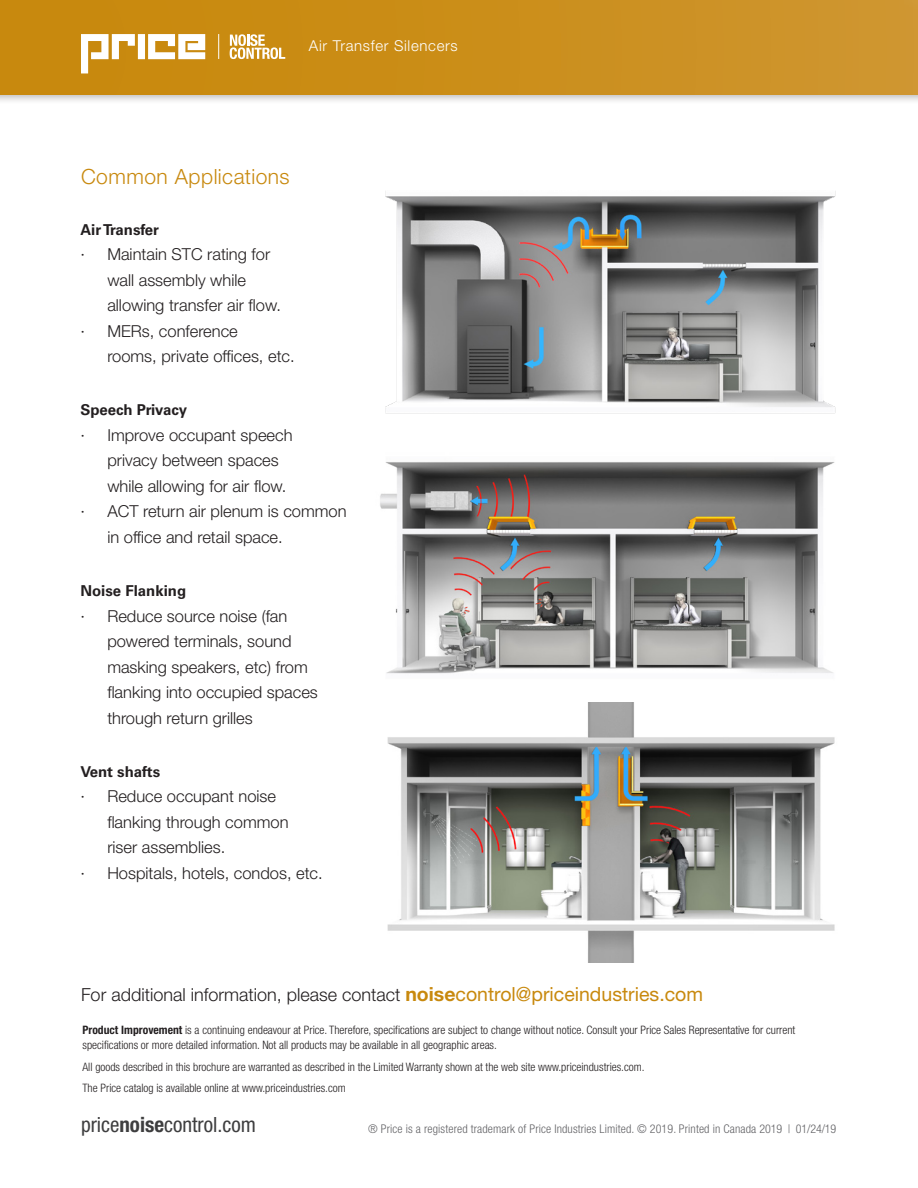
<style>
.page{position:relative;width:918px;height:1188px;background:#fff}
.page>*{position:absolute;margin:0;border:0;box-sizing:border-box;transform-origin:0 0}
.t1{font:condensed 21px "Helvetica Neue LT Std";color:#3e3e3f}
.header_3{font:300 21px "Helvetica Neue LT Std";letter-spacing:.025em;color:#c8890e}
.Body_Copy{font:300 18px "Helvetica Neue LT Std";color:#231f20}
.t2{font:300 16.5px/25.5px "Helvetica Neue LT Std";color:#231f20}
.Body{font:700 15px "Univers LT Std";color:#231f20}
.t3{font:300 15px "Helvetica Neue LT Std";letter-spacing:.045em;color:#fff}
.t4{font:300 condensed 12px "Helvetica Neue LT Std";letter-spacing:.01em;color:#636366}
.t5{font:300 condensed 11.7px/14.7px "Helvetica Neue LT Std";color:#231f20}
.s1{font-weight:700;font-size:19.5px;color:#c8890e}
.s2{font-weight:400;font-size:19.5px;color:#c8890e}
.s3{font-weight:700}
</style>
<div class="page">
<div style="left:0;top:0;width:918px;height:104px;background:#231f20;opacity:.3"></div>
<div style="left:0;top:0;width:918px;height:94px;background:linear-gradient(to right,#c78708,#ce952e)"></div>
<svg style="left:218px;top:34px;width:1px;height:25px"></svg>
<svg style="left:81px;top:34px;width:54px;height:39px"></svg>
<div style="left:138px;top:34px;width:7px;height:25px;background:#fff"></div>
<svg style="left:148px;top:34px;width:57px;height:25px"></svg>
<svg style="left:230px;top:34px;width:55px;height:25px"></svg>
<img style="left:904px;top:0;width:14px;height:94px">
<img style="left:380px;top:462px;width:455px;height:212px">
<img style="left:387px;top:702px;width:448px;height:261px">
<img style="left:385px;top:191px;width:451px;height:223px">
<p class="t3" style="left:309px;top:37px;width:150px">Air Transfer Silencers</p>
<p class="header_3" style="left:81px;top:163px;width:210px">Common Applications</p>
<p class="Body" style="left:80px;top:220px;width:80px">Air Transfer</p>
<p class="t2" style="left:107px;top:241px;width:175px;text-indent:-27px">· Maintain STC rating for wall assembly while allowing transfer air flow.</p>
<p class="t2" style="left:107px;top:318px;width:189px;text-indent:-27px">· MERs, conference<br>rooms, private offices, etc.</p>
<p class="Body" style="left:80px;top:401px;width:108px">Speech Privacy</p>
<p class="t2" style="left:107px;top:422px;width:187px;text-indent:-27px">· Improve occupant speech privacy between spaces while allowing for air flow.</p>
<p class="t2" style="left:107px;top:498px;width:241px;text-indent:-27px">· ACT return air plenum is common in office and retail space.</p>
<p class="Body" style="left:80px;top:582px;width:107px">Noise Flanking</p>
<p class="t2" style="left:107px;top:603px;width:212px;text-indent:-27px">· Reduce source noise (fan powered terminals, sound masking speakers, etc) from flanking into occupied spaces through return grilles</p>
<p class="Body" style="left:80px;top:763px;width:81px">Vent shafts</p>
<p class="t2" style="left:107px;top:783px;width:183px;text-indent:-27px">· Reduce occupant noise flanking through common riser assemblies.</p>
<p class="t2" style="left:80px;top:860px;width:244px">· Hospitals, hotels, condos, etc.</p>
<p class="Body_Copy" style="left:81px;top:984px;width:624px">For additional information, please contact <span class="s1">noise</span><span class="s2">control@priceindustries.com</span></p>
<p class="t5" style="left:82px;top:1023px;width:714px"><span class="s3">Product Improvement</span> is a continuing endeavour at Price. Therefore, specifications are subject to change without notice. Consult your Price Sales Representative for current specifications or more detailed information. Not all products may be available in all geographic areas.</p>
<p class="t5" style="left:82px;top:1059px;width:564px">All goods described in this brochure are warranted as described in the Limited Warranty shown at the web site www.priceindustries.com.</p>
<p class="t5" style="left:82px;top:1080px;width:265px">The Price catalog is available online at www.priceindustries.com</p>
<p class="t1" style="left:81px;top:1113px;width:176px">price<span class="s3">noise</span>control.com</p>
<p class="t4" style="left:368px;top:1122px;width:470px">® Price is a registered trademark of Price Industries Limited. © 2019. Printed in Canada 2019 | 01/24/19</p>
</div>
